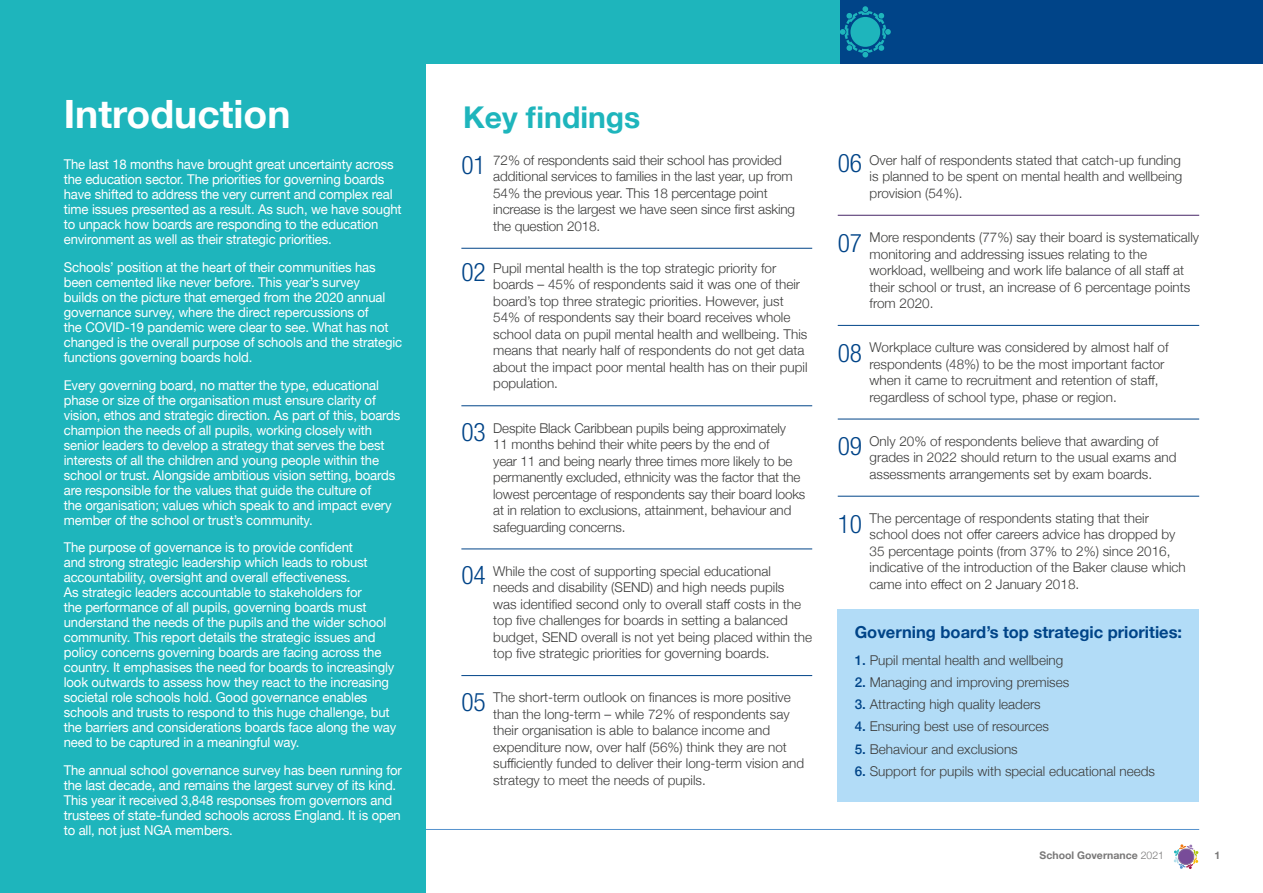
<style>
.page{position:relative;width:1263px;height:893px;background:#fff}
.page>*{position:absolute;margin:0;border:0;box-sizing:border-box;transform-origin:0 0}
._1__Main_Page_Header{font:700 39px "Helvetica Neue";color:#fff}
._3__Subs_Level_1_Tou{font:700 30px "Helvetica Neue";color:#1eb5bc}
.t1{font:300 condensed 25.5px "Helvetica Neue";color:#048}
._4__Main_Text{font:700 16.5px "Helvetica Neue";color:#048}
._4__Main_Text-2{font:13.5px/15px "Helvetica Neue";letter-spacing:-.01em;color:#fff}
._4__Main_Text___rule{font:300 13.5px/16.5px "Helvetica Neue";color:#3c3c3b}
._4__Main_Text-3{font:300 13.5px/16.5px "Helvetica Neue";letter-spacing:-.01em;color:#3c3c3b}
.t2{font:700 10.5px "Helvetica Neue";color:#797878}
.s1{font-weight:500;color:#048}
.s2{font-weight:300}
</style>
<div class="page">
<hr style="left:64px;top:829px;width:1135px;height:1px;background:#5692ce">
<svg style="left:1174px;top:844px;width:24px;height:25px"></svg>
<div style="left:0;top:0;width:840px;height:64px;background:#1eb5bc"></div>
<div style="left:840px;top:0;width:423px;height:64px;background:#048"></div>
<svg style="left:840px;top:6px;width:51px;height:52px"></svg>
<div style="left:850px;top:17px;width:30px;height:30px;background:#1eb5bc;border-radius:50%"></div>
<div style="left:0;top:0;width:425px;height:893px;background:#1eb5bc"></div>
<hr style="left:461px;top:248px;width:351px;height:1px;background:#048">
<hr style="left:461px;top:405px;width:351px;height:1px;background:#048">
<hr style="left:461px;top:549px;width:351px;height:1px;background:#048">
<hr style="left:461px;top:675px;width:351px;height:1px;background:#048">
<hr style="left:838px;top:215px;width:361px;height:1px;background:#472567">
<hr style="left:838px;top:325px;width:361px;height:1px;background:#048">
<hr style="left:838px;top:419px;width:361px;height:1px;background:#048">
<hr style="left:838px;top:496px;width:361px;height:1px;background:#048">
<div style="left:838px;top:609px;width:361px;height:192px;background:#b2dcf7"></div>
<p class="_1__Main_Page_Header" style="left:64px;top:83px;width:228px">Introduction</p>
<p class="_4__Main_Text-2" style="left:64px;top:158px;width:339px">The last 18 months have brought great uncertainty across the education sector. The priorities for governing boards have shifted to address the very current and complex real time issues presented as a result. As such, we have sought to unpack how boards are responding to the education environment as well as their strategic priorities.</p>
<p class="_4__Main_Text-2" style="left:64px;top:260px;width:340px">Schools’ position at the heart of their communities has been cemented like never before. This year’s survey<br>builds on the picture that emerged from the 2020 annual governance survey, where the direct repercussions of<br>the COVID-19 pandemic were clear to see. What has not changed is the overall purpose of schools and the strategic functions governing boards hold.</p>
<p class="_4__Main_Text-2" style="left:64px;top:378px;width:338px">Every governing board, no matter the type, educational phase or size of the organisation must ensure clarity of vision, ethos and strategic direction. As part of this, boards champion the needs of all pupils, working closely with senior leaders to develop a strategy that serves the best interests of all the children and young people within the school or trust. Alongside ambitious vision setting, boards are responsible for the values that guide the culture of<br>the organisation; values which speak to and impact every member of the school or trust’s community.</p>
<p class="_4__Main_Text-2" style="left:64px;top:541px;width:334px">The purpose of governance is to provide confident<br>and strong strategic leadership which leads to robust accountability, oversight and overall effectiveness.<br>As strategic leaders accountable to stakeholders for<br>the performance of all pupils, governing boards must understand the needs of the pupils and the wider school community. This report details the strategic issues and policy concerns governing boards are facing across the country. It emphasises the need for boards to increasingly look outwards to assess how they react to the increasing societal role schools hold. Good governance enables schools and trusts to respond to this huge challenge, but the barriers and considerations boards face along the way need to be captured in a meaningful way.</p>
<p class="_4__Main_Text-2" style="left:64px;top:764px;width:340px">The annual school governance survey has been running for the last decade, and remains the largest survey of its kind.<br>This year it received 3,848 responses from governors and trustees of state-funded schools across England. It is open to all, not just NGA members.</p>
<p class="_3__Subs_Level_1_Tou" style="left:463px;top:94px;width:179px">Key findings</p>
<p class="t1" style="left:461px;top:150px;width:26px">01</p>
<p class="_4__Main_Text-3" style="left:493px;top:151px;width:303px">72% of respondents said their school has provided additional services to families in the last year, up from 54% the previous year. This 18 percentage point increase is the largest we have seen since first asking the question 2018.</p>
<p class="t1" style="left:461px;top:257px;width:26px">02</p>
<p class="_4__Main_Text___rule" style="left:493px;top:259px;width:316px">Pupil mental health is the top strategic priority for boards – 45% of respondents said it was one of their board’s top three strategic priorities. However, just 54% of respondents say their board receives whole school data on pupil mental health and wellbeing. This means that nearly half of respondents do not get data about the impact poor mental health has on their pupil population.</p>
<p class="t1" style="left:461px;top:417px;width:26px">03</p>
<p class="_4__Main_Text___rule" style="left:493px;top:418px;width:314px">Despite Black Caribbean pupils being approximately<br>11 months behind their white peers by the end of<br>year 11 and being nearly three times more likely to be permanently excluded, ethnicity was the factor that the lowest percentage of respondents say their board looks at in relation to exclusions, attainment, behaviour and safeguarding concerns.</p>
<p class="t1" style="left:461px;top:560px;width:26px">04</p>
<p class="_4__Main_Text___rule" style="left:493px;top:562px;width:320px">While the cost of supporting special educational<br>needs and disability (SEND) and high needs pupils<br>was identified second only to overall staff costs in the top five challenges for boards in setting a balanced budget, SEND overall is not yet being placed within the top five strategic priorities for governing boards.</p>
<p class="t1" style="left:461px;top:687px;width:26px">05</p>
<p class="_4__Main_Text___rule" style="left:493px;top:688px;width:312px">The short-term outlook on finances is more positive than the long-term – while 72% of respondents say their organisation is able to balance income and expenditure now, over half (56%) think they are not sufficiently funded to deliver their long-term vision and strategy to meet the needs of pupils.</p>
<p class="t1" style="left:838px;top:149px;width:26px">06</p>
<p class="_4__Main_Text___rule" style="left:870px;top:151px;width:313px">Over half of respondents stated that catch-up funding</p>
<p class="_4__Main_Text___rule" style="left:870px;top:167px;width:314px">is planned to be spent on mental health and wellbeing provision (54%).</p>
<p class="t1" style="left:838px;top:228px;width:26px">07</p>
<p class="_4__Main_Text___rule" style="left:870px;top:228px;width:331px">More respondents (77%) say their board is systematically monitoring and addressing issues relating to the workload, wellbeing and work life balance of all staff at their school or trust, an increase of 6 percentage points from 2020.</p>
<p class="t1" style="left:838px;top:338px;width:26px">08</p>
<p class="_4__Main_Text___rule" style="left:870px;top:338px;width:300px">Workplace culture was considered by almost half of respondents (48%) to be the most important factor when it came to recruitment and retention of staff, regardless of school type, phase or region.</p>
<p class="t1" style="left:838px;top:432px;width:26px">09</p>
<p class="_4__Main_Text___rule" style="left:870px;top:432px;width:308px">Only 20% of respondents believe that awarding of grades in 2022 should return to the usual exams and assessments arrangements set by exam boards.</p>
<p class="t1" style="left:838px;top:509px;width:26px">10</p>
<p class="_4__Main_Text___rule" style="left:870px;top:509px;width:318px">The percentage of respondents stating that their school does not offer careers advice has dropped by 35 percentage points (from 37% to 2%) since 2016, indicative of the introduction of the Baker clause which came into effect on 2 January 2018.</p>
<p class="_4__Main_Text" style="left:855px;top:619px;width:329px">Governing board’s top strategic priorities:</p>
<p class="_4__Main_Text-3" style="left:855px;top:651px;width:210px"><span class="s1">1.</span> Pupil mental health and wellbeing</p>
<p class="_4__Main_Text-3" style="left:855px;top:673px;width:216px"><span class="s1">2.</span> Managing and improving premises</p>
<p class="_4__Main_Text-3" style="left:855px;top:695px;width:188px"><span class="s1">3.</span> Attracting high quality leaders</p>
<p class="_4__Main_Text-3" style="left:855px;top:717px;width:196px"><span class="s1">4.</span> Ensuring best use of resources</p>
<p class="_4__Main_Text-3" style="left:855px;top:740px;width:165px"><span class="s1">5.</span> Behaviour and exclusions</p>
<p class="_4__Main_Text-3" style="left:855px;top:762px;width:302px"><span class="s1">6.</span> Support for pupils with special educational needs</p>
<p class="t2" style="left:1039px;top:847px;width:126px">School Governance <span class="s2">2021</span></p>
<p class="t2" style="left:1214px;top:847px;width:7px">1</p>
</div>
